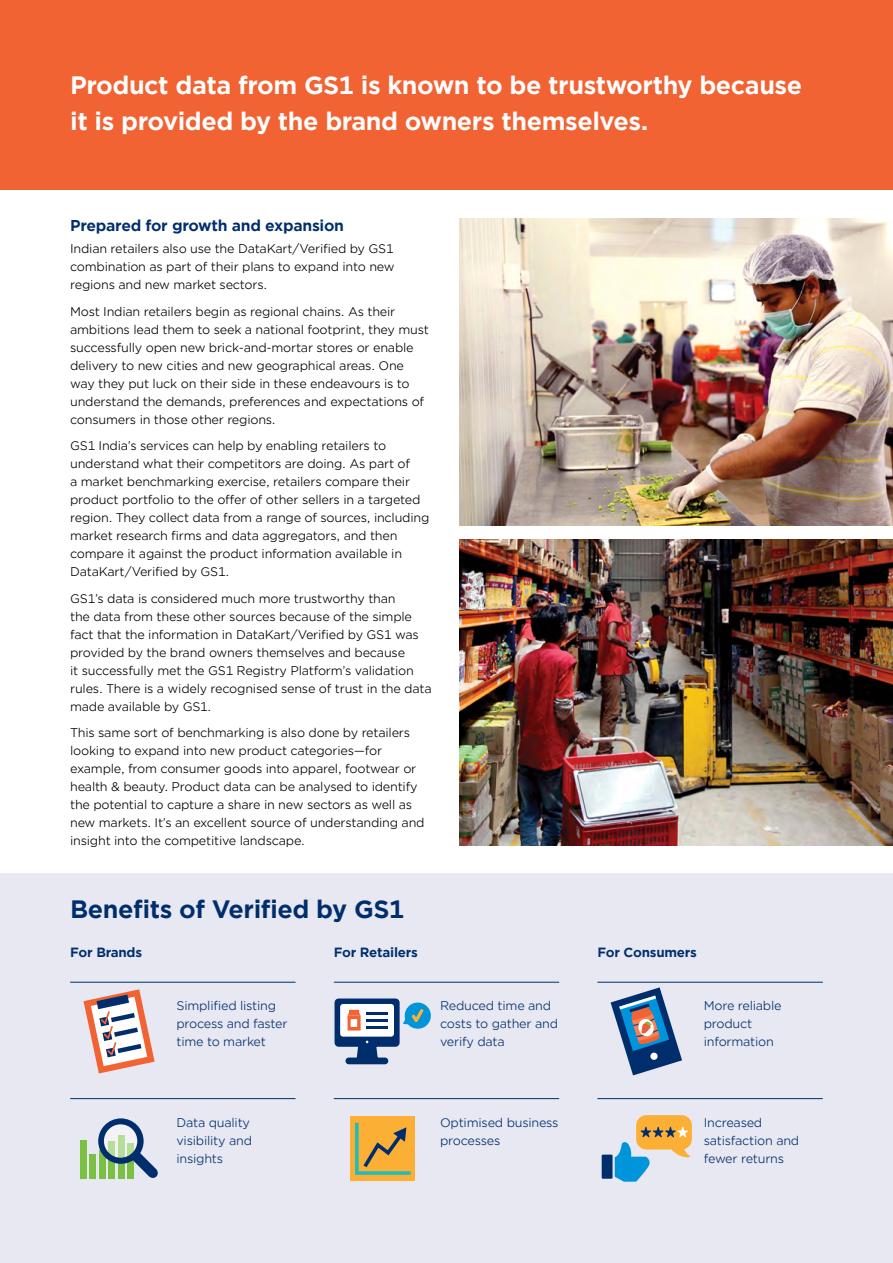
<style>
.page{position:relative;width:893px;height:1263px;background:#fff}
.page>*{position:absolute;margin:0;border:0;box-sizing:border-box;transform-origin:0 0}
.t1{font:700 24px/36px "Gotham Office";letter-spacing:-.02em;color:#fff}
.t2{font:700 24px "Gotham Office";letter-spacing:-.02em;color:#002d6c}
.t3{font:700 15px "Gotham Office";letter-spacing:-.02em;color:#002d6c}
.t4{font:700 12.75px "Gotham Office";letter-spacing:-.02em;color:#002d6c}
.t5{font:12px/18px "Gotham Office";letter-spacing:-.02em;color:#000}
.t6{font:12px/18px "Gotham Office";letter-spacing:-.02em;color:#002d6c}
</style>
<div class="page">
<div style="left:0;top:0;width:893px;height:189px;background:#f26334"></div>
<div style="left:0;top:874px;width:893px;height:389px;background:#e7e8f1"></div>
<svg style="left:335px;top:998px;width:96px;height:66px"></svg>
<svg style="left:611px;top:987px;width:71px;height:88px"></svg>
<div style="left:80px;top:1140px;width:6px;height:38px;background:#7ac143"></div>
<div style="left:90px;top:1154px;width:6px;height:24px;background:#7ac143"></div>
<svg style="left:98px;top:1118px;width:60px;height:60px"></svg>
<div style="left:350px;top:1116px;width:65px;height:65px;background:#fbaf34"></div>
<svg style="left:355px;top:1122px;width:56px;height:53px"></svg>
<div style="left:602px;top:1154px;width:10px;height:25px;background:#002d6c"></div>
<svg style="left:615px;top:1115px;width:77px;height:67px"></svg>
<svg style="left:84px;top:989px;width:71px;height:84px"></svg>
<hr style="left:70px;top:982px;width:226px;height:1px;background:#002d6c">
<hr style="left:334px;top:982px;width:225px;height:1px;background:#002d6c">
<hr style="left:597px;top:982px;width:226px;height:1px;background:#002d6c">
<hr style="left:70px;top:1098px;width:226px;height:1px;background:#002d6c">
<hr style="left:334px;top:1098px;width:225px;height:1px;background:#002d6c">
<hr style="left:597px;top:1098px;width:226px;height:1px;background:#002d6c">
<img style="left:459px;top:539px;width:434px;height:306px">
<img style="left:459px;top:219px;width:434px;height:306px">
<h1 class="t1" style="left:70px;top:67px;width:734px">Product data from GS1 is known to be trustworthy because it is provided by the brand owners themselves.</h1>
<p class="t3" style="left:70px;top:215px;width:275px">Prepared for growth and expansion</p>
<p class="t5" style="left:70px;top:239px;width:326px;text-align:justify">Indian retailers also use the DataKart/Verified by GS1 combination as part of their plans to expand into new regions and new market sectors.</p>
<p class="t5" style="left:70px;top:302px;width:360px">Most Indian retailers begin as regional chains. As their ambitions lead them to seek a national footprint, they must successfully open new brick-and-mortar stores or enable delivery to new cities and new geographical areas. One way they put luck on their side in these endeavours is to understand the demands, preferences and expectations of consumers in those other regions.</p>
<p class="t5" style="left:70px;top:436px;width:361px">GS1 India’s services can help by enabling retailers to understand what their competitors are doing. As part of<br>a market benchmarking exercise, retailers compare their product portfolio to the offer of other sellers in a targeted region. They collect data from a range of sources, including market research firms and data aggregators, and then compare it against the product information available in DataKart/Verified by GS1.</p>
<p class="t5" style="left:70px;top:589px;width:363px">GS1’s data is considered much more trustworthy than<br>the data from these other sources because of the simple fact that the information in DataKart/Verified by GS1 was provided by the brand owners themselves and because<br>it successfully met the GS1 Registry Platform’s validation rules. There is a widely recognised sense of trust in the data made available by GS1.</p>
<p class="t5" style="left:70px;top:723px;width:356px">This same sort of benchmarking is also done by retailers looking to expand into new product categories—for example, from consumer goods into apparel, footwear or health &amp; beauty. Product data can be analysed to identify the potential to capture a share in new sectors as well as new markets. It’s an excellent source of understanding and insight into the competitive landscape.</p>
<h1 class="t2" style="left:70px;top:893px;width:335px">Benefits of Verified by GS1</h1>
<p class="t4" style="left:70px;top:943px;width:73px">For Brands</p>
<p class="t4" style="left:334px;top:943px;width:86px">For Retailers</p>
<p class="t4" style="left:597px;top:943px;width:101px">For Consumers</p>
<p class="t6" style="left:176px;top:996px;width:113px">Simplified listing process and faster time to market</p>
<p class="t6" style="left:440px;top:996px;width:119px">Reduced time and costs to gather and verify data</p>
<p class="t6" style="left:704px;top:996px;width:79px">More reliable product information</p>
<p class="t6" style="left:176px;top:1113px;width:77px">Data quality visibility and insights</p>
<p class="t6" style="left:440px;top:1113px;width:120px">Optimised business processes</p>
<p class="t6" style="left:704px;top:1113px;width:97px">Increased satisfaction and fewer returns</p>
</div>
